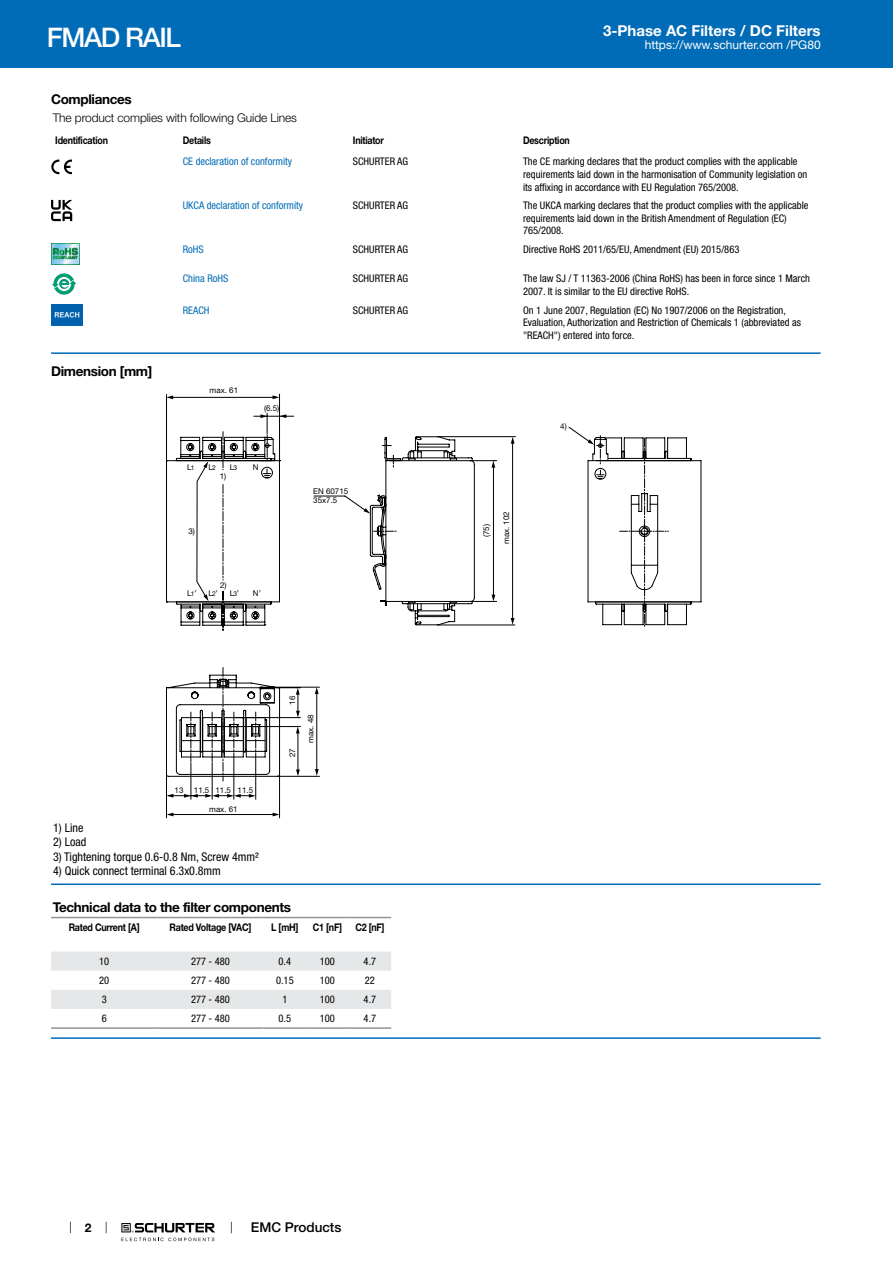
<style>
.page{position:relative;width:893px;height:1263px;background:#fff}
.page>*{position:absolute;margin:0;border:0;box-sizing:border-box;transform-origin:0 0}
.t1{font:500 27px "Helvetica Neue LT";letter-spacing:-.05em;color:#fff}
.t2{font:700 15px "Helvetica Neue LT";color:#fff}
.t3{font:700 13.5px "Helvetica Neue LT";letter-spacing:-.025em;color:#000}
.t4{font:500 13.5px "Helvetica Neue LT";color:#000}
.t5{font:condensed 12px "Helvetica Neue LT";color:#000}
.t6{font:300 12px "Helvetica Neue LT";letter-spacing:-.01em;color:#000}
.t7{font:12px "Helvetica Neue LT";color:#fff}
.t8{font:700 12px "Helvetica Neue LT";color:#000}
.t9{font:condensed 10.5px/12.6px "Helvetica Neue LT";color:#000}
.t10{font:700 10.5px "Helvetica Neue LT";letter-spacing:-.025em;color:#000;scale:.85 1}
.t11{font:condensed 10.5px "Helvetica Neue LT";color:#006bb6}
.t12{font:7.95px/9.6px "Helvetica Neue LT";color:#000}
.s1{font-size:6.6px}
</style>
<div class="page">
<svg style="left:70px;top:1221px;width:1px;height:12px"></svg>
<svg style="left:121px;top:1223px;width:94px;height:18px"></svg>
<div style="left:0;top:0;width:893px;height:68px;background:#006bb6"></div>
<svg style="left:51px;top:160px;width:21px;height:14px"></svg>
<svg style="left:51px;top:200px;width:21px;height:21px"></svg>
<img style="left:51px;top:244px;width:29px;height:21px">
<svg style="left:53px;top:273px;width:22px;height:22px"></svg>
<svg style="left:57px;top:277px;width:14px;height:14px"></svg>
<svg style="left:52px;top:279px;width:25px;height:9px"></svg>
<img style="left:51px;top:304px;width:32px;height:22px">
<hr style="left:51px;top:352px;width:770px;height:2px;background:#006bb6">
<hr style="left:254px;top:416px;width:40px;height:1px;background:#000">
<hr style="left:173px;top:397px;width:103px;height:1px;background:#000">
<hr style="left:279px;top:394px;width:1px;height:67px;background:#000">
<hr style="left:166px;top:395px;width:1px;height:66px;background:#000">
<hr style="left:437px;top:625px;width:78px;height:1px;background:#000">
<hr style="left:512px;top:442px;width:1px;height:178px;background:#000">
<hr style="left:437px;top:436px;width:78px;height:1px;background:#000">
<svg style="left:215px;top:437px;width:105px;height:340px"></svg>
<svg style="left:242px;top:413px;width:31px;height:213px"></svg>
<svg style="left:280px;top:414px;width:6px;height:4px"></svg>
<svg style="left:273px;top:395px;width:6px;height:4px"></svg>
<svg style="left:167px;top:395px;width:6px;height:4px"></svg>
<svg style="left:511px;top:618px;width:3px;height:7px"></svg>
<svg style="left:511px;top:437px;width:4px;height:7px"></svg>
<svg style="left:296px;top:436px;width:201px;height:340px"></svg>
<svg style="left:180px;top:436px;width:33px;height:190px"></svg>
<svg style="left:166px;top:667px;width:114px;height:151px"></svg>
<svg style="left:569px;top:427px;width:123px;height:200px"></svg>
<hr style="left:51px;top:883px;width:770px;height:2px;background:#006bb6">
<svg style="left:51px;top:918px;width:340px;height:91px"></svg>
<hr style="left:51px;top:917px;width:106px;height:1px;background:#939598">
<hr style="left:157px;top:917px;width:107px;height:1px;background:#939598">
<hr style="left:264px;top:917px;width:42px;height:1px;background:#939598">
<hr style="left:306px;top:917px;width:43px;height:1px;background:#939598">
<hr style="left:349px;top:917px;width:42px;height:1px;background:#939598">
<hr style="left:51px;top:1027px;width:106px;height:2px;background:#939598">
<hr style="left:157px;top:1027px;width:107px;height:2px;background:#939598">
<hr style="left:264px;top:1027px;width:42px;height:2px;background:#939598">
<hr style="left:306px;top:1027px;width:43px;height:2px;background:#939598">
<hr style="left:349px;top:1027px;width:42px;height:2px;background:#939598">
<hr style="left:51px;top:1037px;width:770px;height:2px;background:#006bb6">
<h1 class="t1" style="left:47px;top:21px;width:136px">FMAD RAIL</h1>
<h2 class="t2" style="left:603px;top:21px;width:219px">3-Phase AC Filters / DC Filters</h2>
<p class="t7" style="left:645px;top:38px;width:178px">https://www.schurter.com /PG80</p>
<p class="t3" style="left:51px;top:91px;width:82px">Compliances</p>
<p class="t6" style="left:53px;top:110px;width:246px">The product complies with following Guide Lines</p>
<p class="t10" style="left:55px;top:134px;width:64px">Identification</p>
<p class="t10" style="left:183px;top:134px;width:35px">Details</p>
<p class="t10" style="left:353px;top:134px;width:38px">Initiator</p>
<p class="t10" style="left:523px;top:134px;width:57px">Description</p>
<p class="t11" style="left:183px;top:156px;width:111px">CE declaration of conformity</p>
<p class="t9" style="left:353px;top:155px;width:57px">SCHURTER AG</p>
<p class="t9" style="left:523px;top:155px;width:286px">The CE marking declares that the product complies with the applicable requirements laid down in the harmonisation of Community legislation on its affixing in accordance with EU Regulation 765/2008.</p>
<p class="t11" style="left:183px;top:199px;width:122px">UKCA declaration of conformity</p>
<p class="t9" style="left:353px;top:199px;width:57px">SCHURTER AG</p>
<p class="t9" style="left:523px;top:199px;width:287px">The UKCA marking declares that the product complies with the applicable requirements laid down in the British Amendment of Regulation (EC)<br>765/2008.</p>
<p class="t11" style="left:183px;top:243px;width:22px">RoHS</p>
<p class="t9" style="left:353px;top:243px;width:57px">SCHURTER AG</p>
<p class="t9" style="left:523px;top:243px;width:218px">Directive RoHS 2011/65/EU, Amendment (EU) 2015/863</p>
<p class="t11" style="left:183px;top:273px;width:47px">China RoHS</p>
<p class="t9" style="left:353px;top:272px;width:57px">SCHURTER AG</p>
<p class="t9" style="left:523px;top:272px;width:289px">The law SJ / T 11363-2006 (China RoHS) has been in force since 1 March<br>2007. It is similar to the EU directive RoHS.</p>
<p class="t11" style="left:183px;top:304px;width:28px">REACH</p>
<p class="t9" style="left:353px;top:303px;width:57px">SCHURTER AG</p>
<p class="t9" style="left:523px;top:303px;width:279px">On 1 June 2007, Regulation (EC) No 1907/2006 on the Registration,<br>Evaluation, Authorization and Restriction of Chemicals 1 (abbreviated as "REACH") entered into force.</p>
<p class="t3" style="left:51px;top:363px;width:103px">Dimension [mm]</p>
<p class="t12" style="left:264px;top:403px;width:17px">(6.5)</p>
<p class="t12" style="left:210px;top:385px;width:30px">max. 61</p>
<p class="t12" style="left:187px;top:463px;width:9px">L<span class="s1">1</span></p>
<p class="t12" style="left:208px;top:463px;width:9px">L<span class="s1">2</span></p>
<p class="t12" style="left:230px;top:463px;width:9px">L<span class="s1">3</span></p>
<p class="t12" style="left:220px;top:471px;width:8px">1)</p>
<p class="t12" style="left:253px;top:463px;width:7px">N</p>
<p class="t12" style="left:188px;top:526px;width:8px">3)</p>
<p class="t12" style="left:220px;top:580px;width:8px">2)</p>
<p class="t12" style="left:187px;top:588px;width:11px">L<span class="s1">1</span>’</p>
<p class="t12" style="left:253px;top:588px;width:9px">N’</p>
<p class="t12" style="left:208px;top:588px;width:11px">L<span class="s1">2</span>’</p>
<p class="t12" style="left:230px;top:588px;width:11px">L<span class="s1">3</span>’</p>
<p class="t12" style="left:313px;top:486px;width:37px">EN 60715<br>35x7.5</p>
<p class="t12" style="left:175px;top:785px;width:10px">13</p>
<p class="t12" style="left:194px;top:785px;width:61px">11.5 11.5 11.5</p>
<p class="t12" style="left:209px;top:804px;width:30px">max. 61</p>
<p class="t12" style="left:287px;top:704px;width:10px;rotate:-90deg">16</p>
<p class="t12" style="left:287px;top:757px;width:10px;rotate:-90deg">27</p>
<p class="t12" style="left:306px;top:743px;width:30px;rotate:-90deg">max. 48</p>
<p class="t5" style="left:53px;top:820px;width:32px">1) Line</p>
<p class="t5" style="left:53px;top:835px;width:35px">2) Load</p>
<p class="t5" style="left:53px;top:849px;width:207px">3) Tightening torque 0.6-0.8 Nm, Screw 4mm²</p>
<p class="t5" style="left:53px;top:864px;width:169px">4) Quick connect terminal 6.3x0.8mm</p>
<p class="t3" style="left:53px;top:899px;width:240px">Technical data to the filter components</p>
<p class="t10" style="left:69px;top:921px;width:85px">Rated Current [A]</p>
<p class="t10" style="left:170px;top:921px;width:98px">Rated Voltage [VAC]</p>
<p class="t10" style="left:271px;top:921px;width:34px">L [mH]</p>
<p class="t10" style="left:313px;top:921px;width:36px">C1 [nF]</p>
<p class="t10" style="left:355px;top:921px;width:36px">C2 [nF]</p>
<p class="t9" style="left:99px;top:955px;width:12px">10</p>
<p class="t9" style="left:191px;top:955px;width:40px">277 - 480</p>
<p class="t9" style="left:279px;top:955px;width:14px">0.4</p>
<p class="t9" style="left:320px;top:955px;width:17px">100</p>
<p class="t9" style="left:364px;top:955px;width:14px">4.7</p>
<p class="t9" style="left:99px;top:974px;width:12px">20</p>
<p class="t9" style="left:191px;top:974px;width:40px">277 - 480</p>
<p class="t9" style="left:276px;top:974px;width:19px">0.15</p>
<p class="t9" style="left:320px;top:974px;width:17px">100</p>
<p class="t9" style="left:365px;top:974px;width:12px">22</p>
<p class="t9" style="left:102px;top:993px;width:7px">3</p>
<p class="t9" style="left:191px;top:993px;width:40px">277 - 480</p>
<p class="t9" style="left:282px;top:993px;width:7px">1</p>
<p class="t9" style="left:320px;top:993px;width:17px">100</p>
<p class="t9" style="left:364px;top:993px;width:14px">4.7</p>
<p class="t9" style="left:102px;top:1012px;width:7px">6</p>
<p class="t9" style="left:191px;top:1012px;width:40px">277 - 480</p>
<p class="t9" style="left:279px;top:1012px;width:14px">0.5</p>
<p class="t9" style="left:320px;top:1012px;width:17px">100</p>
<p class="t9" style="left:364px;top:1012px;width:14px">4.7</p>
<p class="t8" style="left:85px;top:1220px;width:8px">2</p>
<p class="t4" style="left:251px;top:1219px;width:92px">EMC Products</p>
<p class="t12" style="left:482px;top:537px;width:15px;rotate:-90deg">(75)</p>
<p class="t12" style="left:501px;top:544px;width:34px;rotate:-90deg">max. 102</p>
<p class="t12" style="left:560px;top:421px;width:8px">4)</p>
</div>
